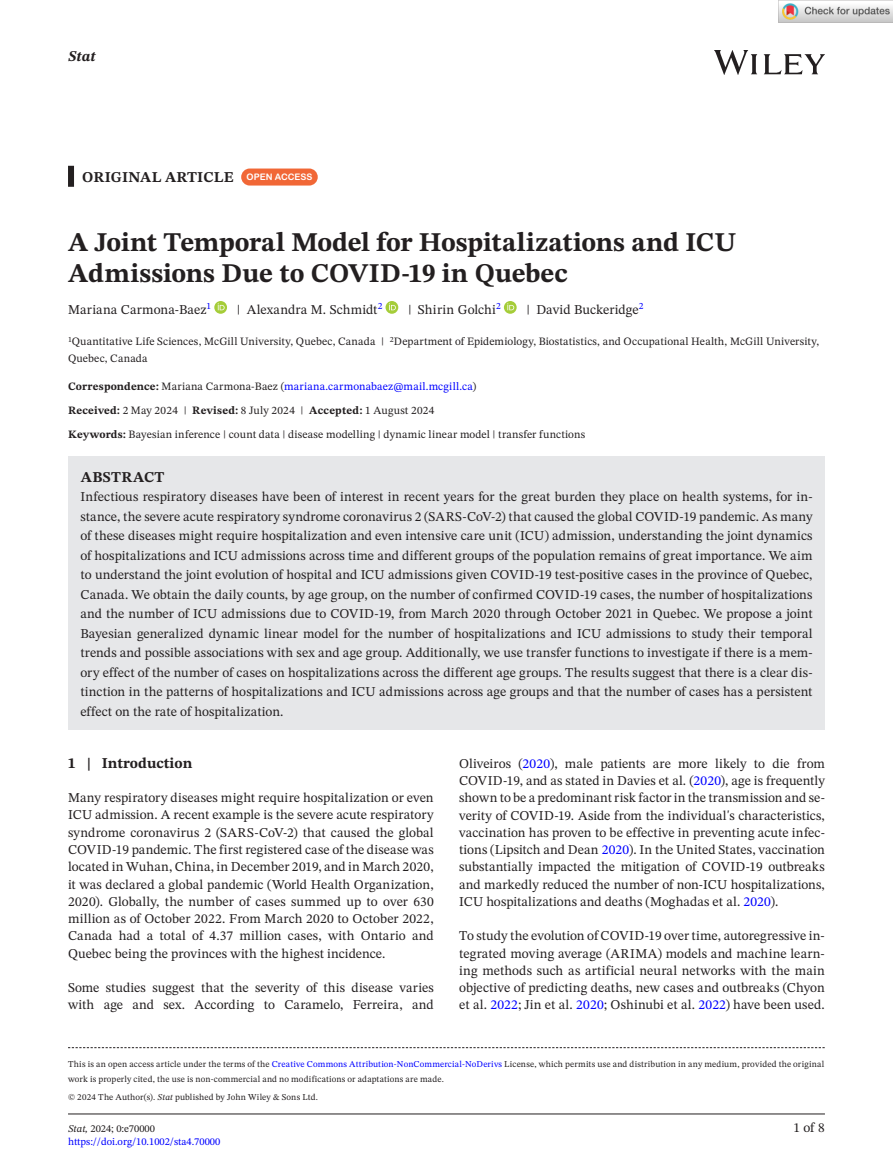
<style>
.page{position:relative;width:893px;height:1174px;background:#fff}
.page>*{position:absolute;margin:0;border:0;box-sizing:border-box;transform-origin:0 0}
.t1{font:700 27px/31.5px "STIX Two Text";letter-spacing:-.005em;color:#231f20}
.t2{font:700 15px "STIX Two Text";letter-spacing:.01em;color:#231f20}
.t3{font:italic 700 15px "STIX Two Text";color:#231f20}
.t4{font:13.5px/17.2px "STIX Two Text";letter-spacing:.01em;color:#231f20;text-align:justify}
.t5{font:11.25px/16.5px "STIX Two Text";letter-spacing:.015em;color:#231f20}
.t6{font:10.5px "STIX Two Text";color:#00f}
.t7{font:10.5px "STIX Two Text";color:#231f20}
.t8{font:9px/15px "STIX Two Text";letter-spacing:.02em;color:#231f20}
.s1{font-family:"Arial Rounded MT Bold";font-weight:400;font-size:9px;color:#fff}
.s2{font-weight:700}
.s3{color:#00f}
.s4{font-style:italic}
</style>
<div class="page">
<hr style="left:68px;top:1113px;width:757px;height:1px;background:#231f20">
<img style="left:714px;top:51px;width:111px;height:23px">
<div style="left:68px;top:166px;width:6px;height:21px;background:#231f20"></div>
<div style="left:68px;top:457px;width:757px;height:42px;background:#e6e7e9"></div>
<div style="left:68px;top:476px;width:757px;height:253px;background:#e6e7e9"></div>
<div style="left:241px;top:168px;width:77px;height:17px;background:#f16736;border-radius:9px"></div>
<svg style="left:214px;top:301px;width:13px;height:13px"></svg>
<svg style="left:218px;top:303px;width:7px;height:7px"></svg>
<svg style="left:386px;top:301px;width:12px;height:13px"></svg>
<svg style="left:389px;top:303px;width:7px;height:7px"></svg>
<svg style="left:504px;top:301px;width:13px;height:13px"></svg>
<svg style="left:507px;top:303px;width:7px;height:7px"></svg>
<svg style="left:68px;top:1047px;width:757px;height:1px"></svg>
<img style="left:779px;top:0;width:114px;height:23px">
<p class="t3" style="left:68px;top:46px;width:29px">Stat</p>
<p class="t2" style="left:82px;top:166px;width:232px">ORIGINAL ARTICLE <span class="s1">OPEN ACCESS</span></p>
<h1 class="t1" style="left:68px;top:227px;width:669px">A Joint Temporal Model for Hospitalizations and ICU<br>Admissions Due to COVID-19 in Quebec</h1>
<p class="t4" style="left:68px;top:300px;width:145px">Mariana Carmona-Baez<sup>1</sup></p>
<p class="t4" style="left:237px;top:300px;width:147px">| Alexandra M. Schmidt<sup>2</sup></p>
<p class="t4" style="left:408px;top:300px;width:94px">| Shirin Golchi<sup>2</sup></p>
<p class="t4" style="left:526px;top:300px;width:118px">| David Buckeridge<sup>2</sup></p>
<p class="t5" style="left:68px;top:333px;width:753px"><sup>1</sup>Quantitative Life Sciences, McGill University, Quebec, Canada | <sup>2</sup>Department of Epidemiology, Biostatistics, and Occupational Health, McGill University,<br>Quebec, Canada</p>
<p class="t5" style="left:68px;top:374px;width:410px;line-height:24px"><span class="s2">Correspondence:</span> Mariana Carmona-Baez (<span class="s3">mariana.carmonabaez@mail.mcgill.ca</span>)<br><span class="s2">Received:</span> 2 May 2024 | <span class="s2">Revised:</span> 8 July 2024 | <span class="s2">Accepted:</span> 1 August 2024</p>
<p class="t5" style="left:68px;top:426px;width:519px"><span class="s2">Keywords:</span> Bayesian inference | count data | disease modelling | dynamic linear model | transfer functions</p>
<p class="t2" style="left:81px;top:466px;width:85px">ABSTRACT</p>
<p class="t4" style="left:80px;top:487px;width:734px;line-height:19.5px">Infectious respiratory diseases have been of interest in recent years for the great burden they place on health systems, for in&shy;stance, the severe acute respiratory syndrome coronavirus 2 (SARS-CoV-2) that caused the global COVID-19 pandemic. As many of these diseases might require hospitalization and even intensive care unit (ICU) admission, understanding the joint dynamics of hospitalizations and ICU admissions across time and different groups of the population remains of great importance. We aim to understand the joint evolution of hospital and ICU admissions given COVID-19 test-positive cases in the province of Quebec, Canada. We obtain the daily counts, by age group, on the number of confirmed COVID-19 cases, the number of hospitalizations and the number of ICU admissions due to COVID-19, from March 2020 through October 2021 in Quebec. We propose a joint Bayesian generalized dynamic linear model for the number of hospitalizations and ICU admissions to study their temporal trends and possible associations with sex and age group. Additionally, we use transfer functions to investigate if there is a mem&shy;ory effect of the number of cases on hospitalizations across the different age groups. The results suggest that there is a clear dis&shy;tinction in the patterns of hospitalizations and ICU admissions across age groups and that the number of cases has a persistent effect on the rate of hospitalization.</p>
<p class="t2" style="left:68px;top:752px;width:126px">1 | Introduction</p>
<p class="t4" style="left:68px;top:789px;width:367px">Many respiratory diseases might require hospitalization or even ICU admission. A recent example is the severe acute respiratory syndrome coronavirus 2 (SARS-CoV-2) that caused the global COVID-19 pandemic. The first registered case of the disease was located in Wuhan, China, in December 2019, and in March 2020, it was declared a global pandemic (World Health Organization, 2020). Globally, the number of cases summed up to over 630 million as of October 2022. From March 2020 to October 2022, Canada had a total of 4.37 million cases, with Ontario and Quebec being the provinces with the highest incidence.</p>
<p class="t4" style="left:68px;top:979px;width:367px">Some studies suggest that the severity of this disease varies with age and sex. According to Caramelo, Ferreira, and</p>
<p class="t4" style="left:459px;top:754px;width:367px">Oliveiros (<span class="s3">2020</span>), male patients are more likely to die from COVID-19, and as stated in Davies et al. (<span class="s3">2020</span>), age is frequently shown to be a predominant risk factor in the transmission and se&shy;verity of COVID-19. Aside from the individual's characteristics, vaccination has proven to be effective in preventing acute infec&shy;tions (Lipsitch and Dean <span class="s3">2020</span>). In the United States, vaccination substantially impacted the mitigation of COVID-19 outbreaks and markedly reduced the number of non-ICU hospitalizations, ICU hospitalizations and deaths (Moghadas et al. <span class="s3">2020</span>).</p>
<p class="t4" style="left:459px;top:927px;width:367px">To study the evolution of COVID-19 over time, autoregressive in&shy;tegrated moving average (ARIMA) models and machine learn&shy;ing methods such as artificial neural networks with the main objective of predicting deaths, new cases and outbreaks (Chyon et al. <span class="s3">2022</span>; Jin et al. <span class="s3">2020</span>; Oshinubi et al. <span class="s3">2022</span>) have been used.</p>
<p class="t8" style="left:68px;top:1056px;width:758px">This is an open access article under the terms of the <span class="s3">Creative Commons Attribution-NonCommercial-NoDerivs</span> License, which permits use and distribution in any medium, provided the original work is properly cited, the use is non-commercial and no modifications or adaptations are made.</p>
<p class="t8" style="left:68px;top:1089px;width:252px">© 2024 The Author(s). <span class="s4">Stat</span> published by John Wiley &amp; Sons Ltd.</p>
<p class="t7" style="left:68px;top:1121px;width:88px"><span class="s4">Stat,</span> 2024; 0:e70000</p>
<p class="t4" style="left:793px;top:1119px;width:33px">1 of 8</p>
<p class="t6" style="left:68px;top:1134px;width:154px">https://doi.org/10.1002/sta4.70000</p>
</div>
